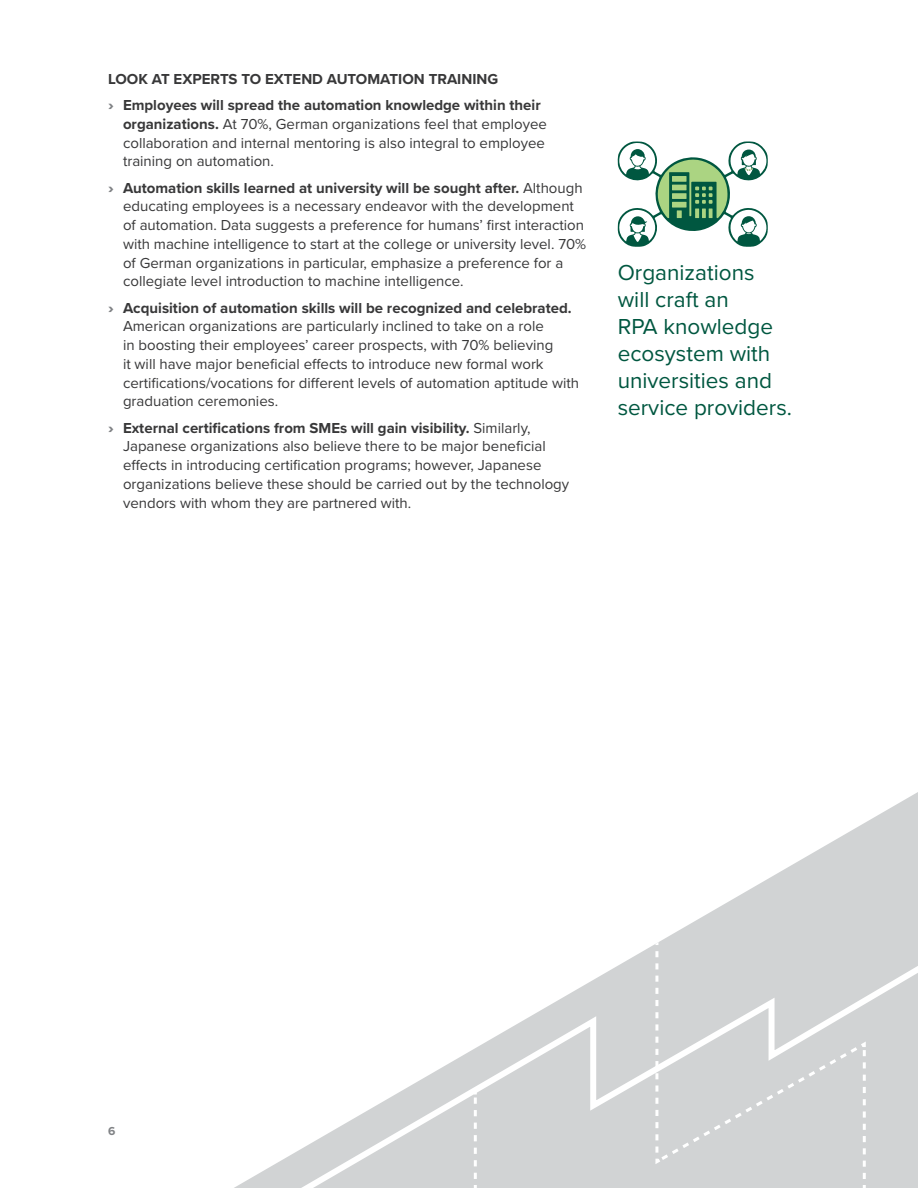
<style>
.page{position:relative;width:918px;height:1188px;background:#fff}
.page>*{position:absolute;margin:0;border:0;box-sizing:border-box;transform-origin:0 0}
.t1{font:22.5px/27px "Proxima Nova";color:#005740}
.t2{font:15px/18.8px "Proxima Nova";color:#383839}
.t3{font:700 15px/26.2px "Proxima Nova";color:#383839}
.t4{font:700 12px "Proxima Nova";color:#808285}
.s1{font-weight:900;color:#808285}
.s2{font-weight:700}
</style>
<div class="page">
<svg style="left:234px;top:792px;width:684px;height:396px"></svg>
<svg style="left:291px;top:956px;width:627px;height:232px"></svg>
<svg style="left:474px;top:1091px;width:3px;height:88px"></svg>
<div style="left:654px;top:933px;width:213px;height:246px;background:#d1d3d4"></div>
<svg style="left:618px;top:141px;width:150px;height:106px"></svg>
<p class="t3" style="left:108px;top:65px;width:434px">LOOK AT EXPERTS TO EXTEND AUTOMATION TRAINING<br><span class="s1">›</span> Employees will spread the automation knowledge within their</p>
<p class="t2" style="left:123px;top:114px;width:425px"><span class="s2">organizations.</span> At 70%, German organizations feel that employee collaboration and internal mentoring is also integral to employee training on automation.</p>
<p class="t2" style="left:123px;top:178px;width:465px;text-indent:-15px"><span class="s1">›</span> <span class="s2">Automation skills learned at university will be sought after.</span> Although educating employees is a necessary endeavor with the development of automation. Data suggests a preference for humans’ first interaction with machine intelligence to start at the college or university level. 70% of German organizations in particular, emphasize a preference for a collegiate level introduction to machine intelligence.</p>
<p class="t2" style="left:123px;top:298px;width:458px;text-indent:-15px"><span class="s1">›</span> <span class="s2">Acquisition of automation skills will be recognized and celebrated.<br></span>American organizations are particularly inclined to take on a role<br>in boosting their employees’ career prospects, with 70% believing<br>it will have major beneficial effects to introduce new formal work certifications/vocations for different levels of automation aptitude with graduation ceremonies.</p>
<p class="t2" style="left:123px;top:418px;width:448px;text-indent:-15px"><span class="s1">›</span> <span class="s2">External certifications from SMEs will gain visibility.</span> Similarly, Japanese organizations also believe there to be major beneficial effects in introducing certification programs; however, Japanese organizations believe these should be carried out by the technology vendors with whom they are partnered with.</p>
<h1 class="t1" style="left:618px;top:258px;width:176px">Organizations<br>will craft an<br>RPA knowledge ecosystem with universities and service providers.</h1>
<p class="t4" style="left:108px;top:1122px;width:9px">6</p>
</div>
